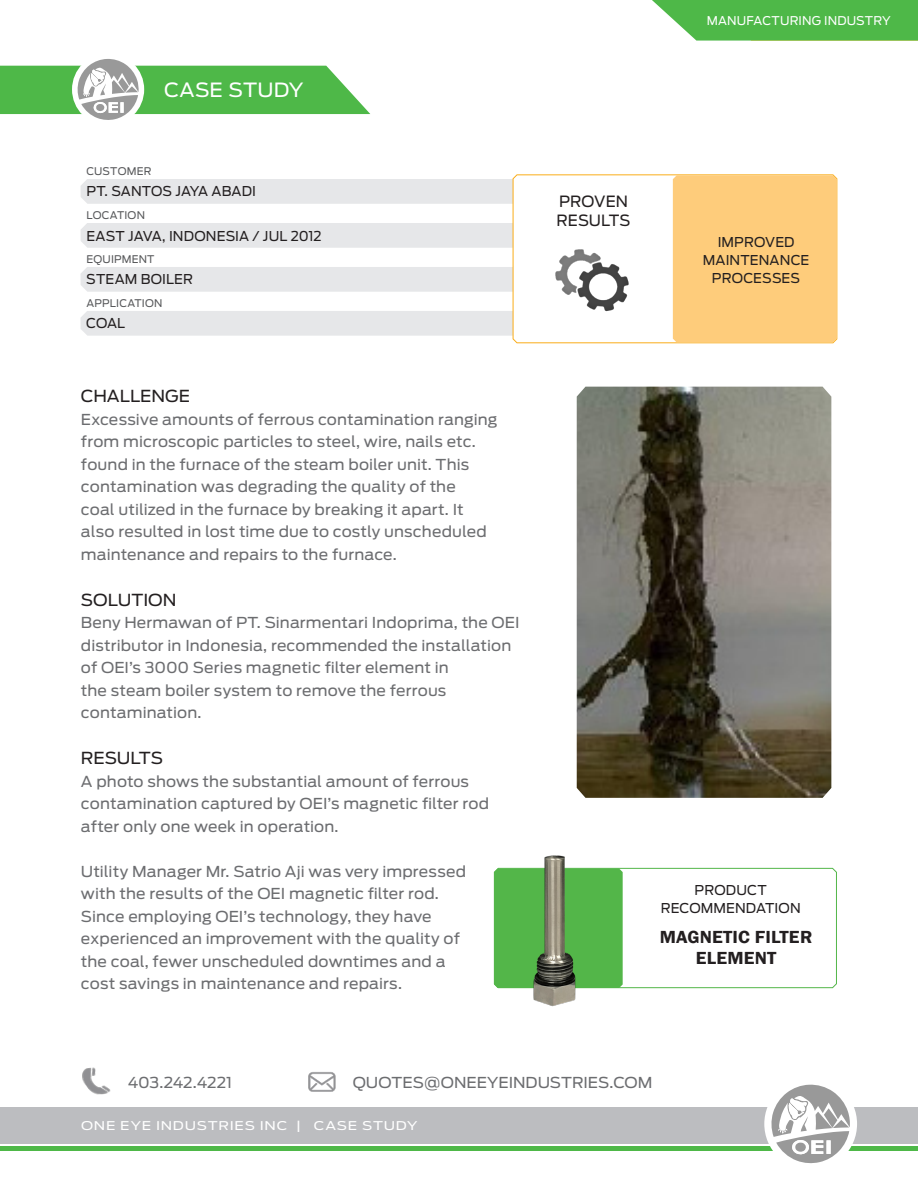
<style>
.page{position:relative;width:918px;height:1188px;background:#fff}
.page>*{position:absolute;margin:0;border:0;box-sizing:border-box;transform-origin:0 0}
.t1{font:19.5px "Antenna";letter-spacing:.005em;color:#fff;scale:1.05 1}
.t2{font:600 18px "Franklin Gothic";letter-spacing:.005em;color:#231f20;scale:1.05 1}
.t3{font:16.5px "Antenna";letter-spacing:-.005em;color:#231f20;scale:1.05 1}
.t4{font:15.45px/18.5px "Antenna";color:#231f20}
.t5{font:15px/22.5px "Antenna";letter-spacing:.005em;color:#6c6d70;scale:1.05 1}
.t6{font:15px "Antenna";letter-spacing:-.015em;color:#6c6d70;scale:1.05 1}
.t7{font:13.5px/18px "Antenna";letter-spacing:.01em;color:#231f20;text-align:center}
.t8{font:12px "Antenna";letter-spacing:.055em;color:#fff;scale:1.2 1}
.t9{font:12px "Antenna";letter-spacing:.02em;color:#fff}
.t10{font:10.5px "Antenna";letter-spacing:.015em;color:#57585a}
</style>
<div class="page">
<img style="left:82px;top:1067px;width:29px;height:28px">
<img style="left:308px;top:1072px;width:28px;height:20px">
<div style="left:0;top:1107px;width:918px;height:37px;background:#bcbdc0"></div>
<hr style="left:0;top:1147px;width:918px;height:4px;background:#4eb848">
<div style="left:764px;top:1078px;width:93px;height:92px;background:#fff;border-radius:50%"></div>
<svg style="left:771px;top:1084px;width:79px;height:80px"></svg>
<svg style="left:0;top:59px;width:370px;height:61px"></svg>
<div style="left:80px;top:267px;width:432px;height:25px;background:#e6e7e9"></div>
<div style="left:80px;top:311px;width:432px;height:25px;background:#e6e7e9"></div>
<div style="left:81px;top:179px;width:431px;height:25px;background:#e6e7e9"></div>
<div style="left:81px;top:223px;width:431px;height:25px;background:#e6e7e9"></div>
<svg style="left:512px;top:174px;width:322px;height:169px"></svg>
<div style="left:673px;top:175px;width:164px;height:168px;background:#fecc7b"></div>
<img style="left:547px;top:238px;width:89px;height:85px">
<svg style="left:652px;top:0;width:266px;height:41px;background:#5ebe58"></svg>
<img style="left:577px;top:387px;width:254px;height:411px">
<svg style="left:642px;top:868px;width:195px;height:120px"></svg>
<img style="left:493px;top:855px;width:149px;height:152px">
<h1 class="t1" style="left:164px;top:78px;width:134px">CASE STUDY</h1>
<p class="t9" style="left:707px;top:13px;width:186px">MANUFACTURING INDUSTRY</p>
<p class="t9" style="left:762px;top:13px;width:61px">MILITARY</p>
<p class="t10" style="left:87px;top:165px;width:66px">CUSTOMER</p>
<p class="t10" style="left:87px;top:208px;width:60px">LOCATION</p>
<p class="t7" style="left:86px;top:182px;width:171px">PT. SANTOS JAYA ABADI</p>
<p class="t7" style="left:86px;top:227px;width:237px">EAST JAVA, INDONESIA / JUL 2012</p>
<p class="t7" style="left:718px;top:233px;width:78px">IMPROVED</p>
<p class="t7" style="left:703px;top:251px;width:108px">MAINTENANCE<br>PROCESSES</p>
<p class="t4" style="left:557px;top:192px;width:75px">PROVEN<br>RESULTS</p>
<p class="t10" style="left:86px;top:253px;width:70px">EQUIPMENT</p>
<p class="t10" style="left:86px;top:297px;width:78px">APPLICATION</p>
<p class="t7" style="left:86px;top:270px;width:108px">STEAM BOILER</p>
<p class="t7" style="left:86px;top:314px;width:41px">COAL</p>
<p class="t3" style="left:81px;top:386px;width:105px">CHALLENGE</p>
<p class="t5" style="left:81px;top:408px;width:398px">Excessive amounts of ferrous contamination ranging from microscopic particles to steel, wire, nails etc. found in the furnace of the steam boiler unit. This contamination was degrading the quality of the<br>coal utilized in the furnace by breaking it apart. It also resulted in lost time due to costly unscheduled maintenance and repairs to the furnace.</p>
<p class="t3" style="left:81px;top:590px;width:93px">SOLUTION</p>
<p class="t5" style="left:81px;top:611px;width:419px">Beny Hermawan of PT. Sinarmentari Indoprima, the OEI distributor in Indonesia, recommended the installation of OEI’s 3000 Series magnetic filter element in<br>the steam boiler system to remove the ferrous contamination.</p>
<p class="t3" style="left:81px;top:748px;width:80px">RESULTS</p>
<p class="t5" style="left:81px;top:770px;width:390px">A photo shows the substantial amount of ferrous contamination captured by OEI’s magnetic filter rod after only one week in operation.</p>
<p class="t5" style="left:81px;top:860px;width:368px">Utility Manager Mr. Satrio Aji was very impressed with the results of the OEI magnetic filter rod.<br>Since employing OEI’s technology, they have experienced an improvement with the quality of the coal, fewer unscheduled downtimes and a cost savings in maintenance and repairs.</p>
<p class="t7" style="left:695px;top:881px;width:74px">PRODUCT</p>
<p class="t7" style="left:661px;top:899px;width:141px">RECOMMENDATION</p>
<p class="t2" style="left:660px;top:926px;width:147px">MAGNETIC FILTER</p>
<p class="t2" style="left:696px;top:947px;width:78px">ELEMENT</p>
<p class="t6" style="left:128px;top:1073px;width:101px">403.242.4221</p>
<p class="t5" style="left:353px;top:1071px;width:287px">QUOTES@ONEEYEINDUSTRIES.COM</p>
<p class="t8" style="left:81px;top:1119px;width:282px">ONE EYE INDUSTRIES INC | CASE STUDY</p>
</div>
